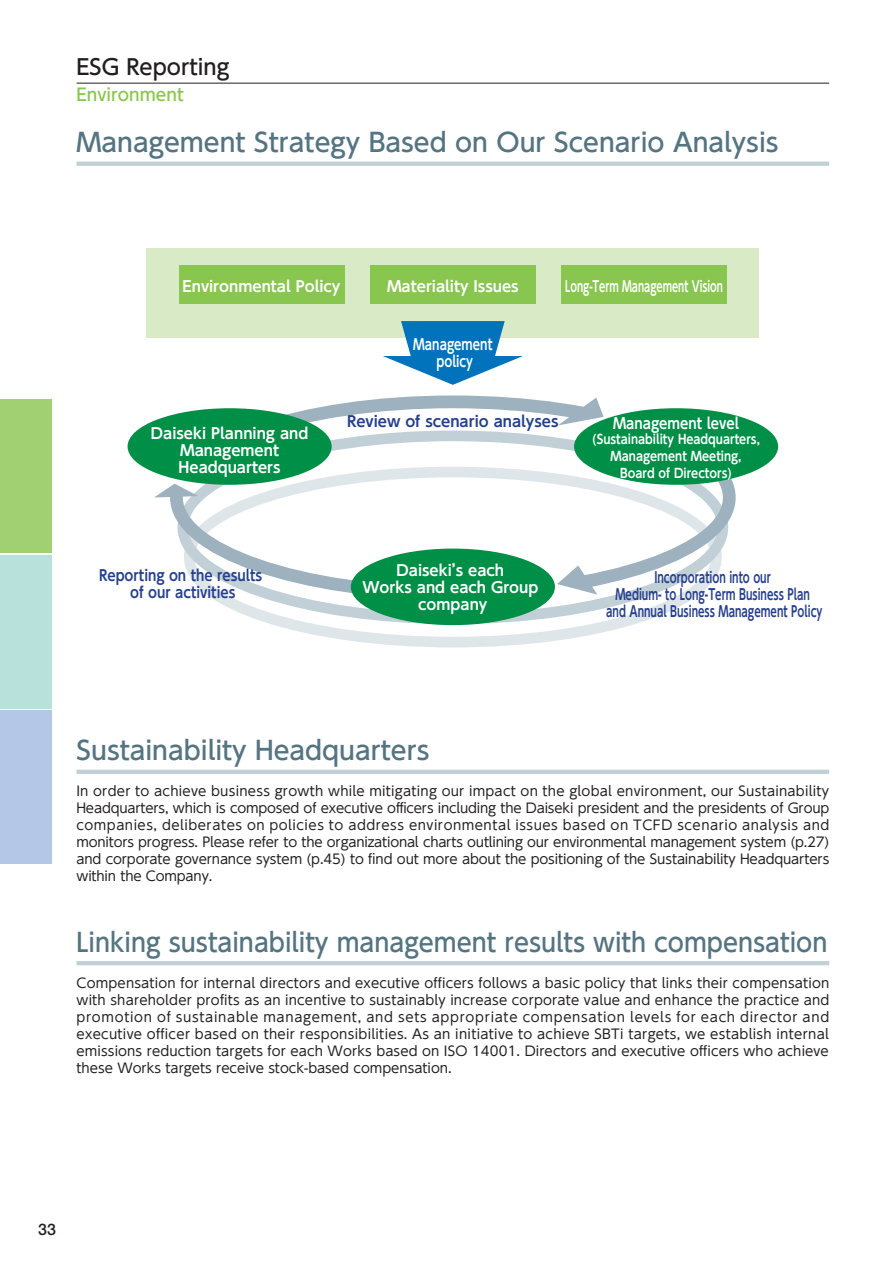
<style>
.page{position:relative;width:893px;height:1263px;background:#fff}
.page>*{position:absolute;margin:0;border:0;box-sizing:border-box;transform-origin:0 0}
.t1{font:500 25.5px "UD Shin Go Pro";color:#557482}
.t2{font:500 25.5px "UD Shin Go Pro";color:#557482;scale:.95 1}
.t3{font:500 21.3px "UD Shin Go Pro";color:#231f20}
.t4{font:500 16.95px "UD Shin Go Pro";color:#89c650}
.t5{font:500 15.9px "Helvetica Neue LT Std";color:#231f20}
.t6{font:700 14.85px/17px "UD Shin Go Pro De";color:#fff;text-align:center}
.t7{font:700 14.85px/17px "UD Shin Go Pro De";color:#253f8e;text-align:center;scale:.7 1}
.t8{font:700 14.85px/17px "UD Shin Go Pro De";color:#253f8e;text-align:center;scale:.9 1}
.t9{font:700 14.85px "UD Shin Go Pro De";color:#fff;scale:.67 1}
.t10{font:700 14.85px "UD Shin Go Pro De";color:#253f8e}
.t11{font:700 14.85px/17px "UD Shin Go Pro De";color:#fff;text-align:center;scale:.8 1}
.t12{font:700 14.85px "UD Shin Go Pro De";color:#fff;scale:.9 1}
.t13{font:13.35px/17px "UD Shin Go Pro";color:#231f20;text-align:justify}
.t14{font:700 12.75px/17px "UD Shin Go Pro De";color:#fff;text-align:center;scale:.9 1}
</style>
<div class="page">
<div style="left:147px;top:249px;width:612px;height:89px;background:#d9eac7"></div>
<div style="left:184px;top:467px;width:538px;height:180px;border:11px solid #dfe6ea;border-radius:50%"></div>
<div style="left:178px;top:431px;width:550px;height:193px;border:11px solid #c1cfd7;border-radius:50%"></div>
<div style="left:170px;top:395px;width:566px;height:205px;border:13px solid #9db2be;border-radius:50%"></div>
<div style="left:351px;top:549px;width:204px;height:76px;background:#008f46;border-radius:50%"></div>
<div style="left:128px;top:408px;width:204px;height:77px;background:#008f46;border-radius:50%"></div>
<div style="left:574px;top:408px;width:204px;height:77px;background:#008f46;border-radius:50%"></div>
<svg style="left:558px;top:398px;width:82px;height:31px"></svg>
<svg style="left:539px;top:565px;width:58px;height:34px"></svg>
<svg style="left:154px;top:472px;width:44px;height:25px"></svg>
<div style="left:370px;top:266px;width:166px;height:38px;background:#89c650"></div>
<div style="left:561px;top:266px;width:166px;height:38px;background:#89c650"></div>
<div style="left:179px;top:266px;width:165px;height:38px;background:#89c650"></div>
<svg style="left:383px;top:321px;width:140px;height:64px"></svg>
<div style="left:0;top:555px;width:52px;height:153px;background:#b8e1dc"></div>
<div style="left:0;top:400px;width:52px;height:153px;background:#a1d072"></div>
<div style="left:0;top:710px;width:52px;height:153px;background:#b5c7e6"></div>
<hr style="left:77px;top:83px;width:752px;height:1px;background:#231f20">
<hr style="left:77px;top:162px;width:752px;height:4px;background:#c1cfd7">
<hr style="left:77px;top:770px;width:752px;height:4px;background:#c1cfd7">
<hr style="left:77px;top:961px;width:752px;height:4px;background:#c1cfd7">
<h2 class="t3" style="left:77px;top:50px;width:155px">ESG Reporting</h2>
<p class="t4" style="left:77px;top:81px;width:109px">Environment</p>
<h1 class="t1" style="left:77px;top:122px;width:704px">Management Strategy Based on Our Scenario Analysis</h1>
<p class="t6" style="left:183px;top:277px;width:159px">Environmental Policy</p>
<p class="t6" style="left:387px;top:277px;width:133px">Materiality Issues</p>
<p class="t9" style="left:565px;top:274px;width:237px">Long-Term Management Vision</p>
<p class="t6" style="left:151px;top:424px;width:159px">Daiseki Planning and<br>Management<br>Headquarters</p>
<p class="t11" style="left:413px;top:336px;width:100px">Management policy</p>
<p class="t10" style="left:347px;top:409px;width:213px">Review of scenario analyses</p>
<p class="t12" style="left:613px;top:411px;width:141px">Management level</p>
<p class="t14" style="left:592px;top:430px;width:188px">(Sustainability Headquarters,<br>Management Meeting,<br>Board of Directors)</p>
<p class="t6" style="left:362px;top:561px;width:177px">Daiseki’s each<br>Works and each Group company</p>
<p class="t8" style="left:99px;top:566px;width:183px">Reporting on the results of our activities</p>
<p class="t7" style="left:606px;top:568px;width:311px">Incorporation into our<br>Medium- to Long-Term Business Plan and Annual Business Management Policy</p>
<h1 class="t1" style="left:77px;top:730px;width:355px">Sustainability Headquarters</h1>
<p class="t13" style="left:76px;top:782px;width:754px">In order to achieve business growth while mitigating our impact on the global environment, our Sustainability Headquarters, which is composed of executive officers including the Daiseki president and the presidents of Group companies, deliberates on policies to address environmental issues based on TCFD scenario analysis and monitors progress. Please refer to the organizational charts outlining our environmental management system (p.27) and corporate governance system (p.45) to find out more about the positioning of the Sustainability Headquarters within the Company.</p>
<h1 class="t2" style="left:77px;top:921px;width:792px">Linking sustainability management results with compensation</h1>
<p class="t13" style="left:77px;top:974px;width:754px">Compensation for internal directors and executive officers follows a basic policy that links their compensation with shareholder profits as an incentive to sustainably increase corporate value and enhance the practice and promotion of sustainable management, and sets appropriate compensation levels for each director and executive officer based on their responsibilities. As an initiative to achieve SBTi targets, we establish internal emissions reduction targets for each Works based on ISO 14001. Directors and executive officers who achieve these Works targets receive stock-based compensation.</p>
<p class="t5" style="left:38px;top:1219px;width:19px">33</p>
</div>
